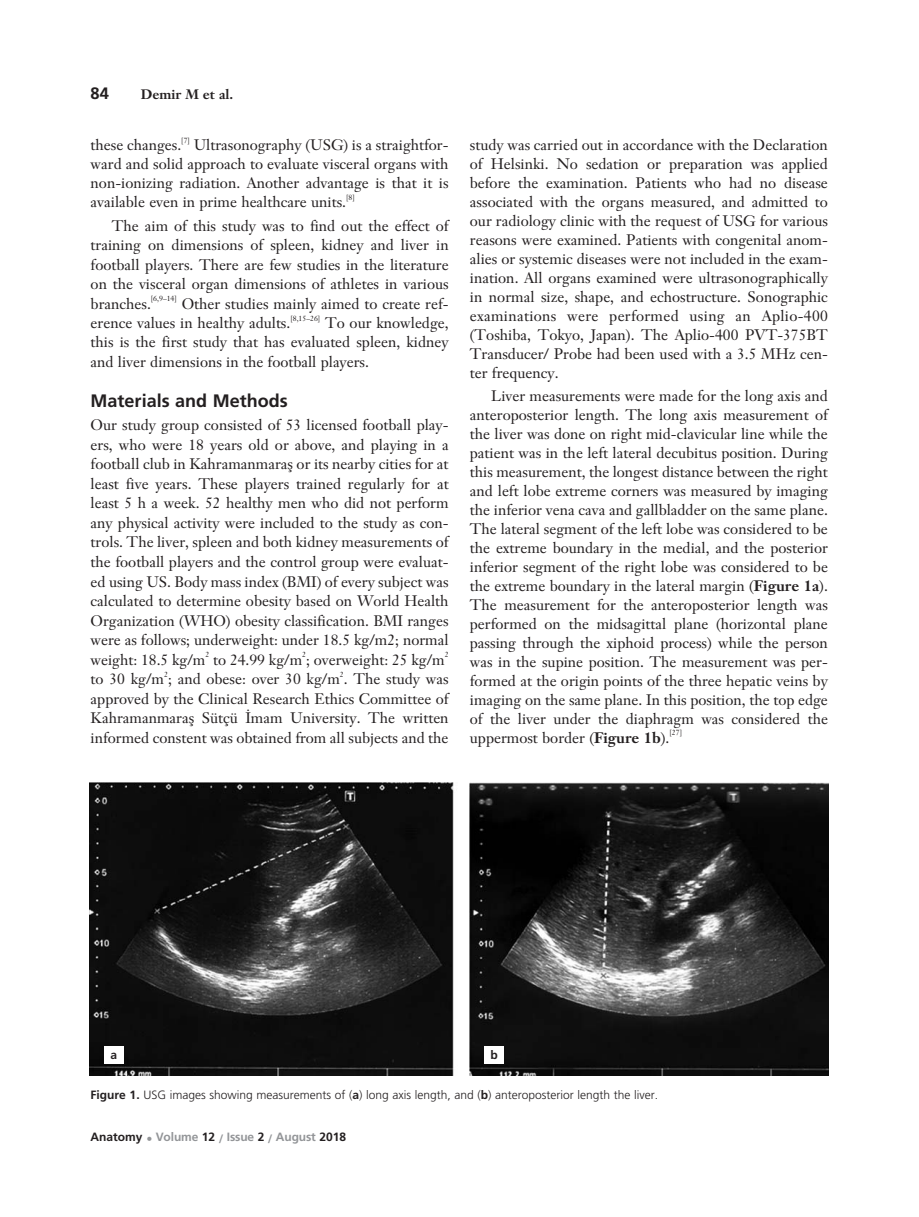
<style>
.page{position:relative;width:919px;height:1217px;background:#fff}
.page>*{position:absolute;margin:0;border:0;box-sizing:border-box;transform-origin:0 0}
.t1{font:700 18px "Frutiger";color:#231f20}
.t2{font:700 16.5px "Frutiger";color:#231f20}
.t3{font:15px/18.9px "Janson Text";color:#231f20;text-align:justify}
.t4{font:700 13.5px "Janson Text";color:#231f20}
.t5{font:300 12px "Frutiger";color:#231f20}
.t6{font:700 12px "Frutiger";letter-spacing:-.01em;color:#939598}
.t7{font:700 12px "Frutiger";color:#231f20}
.t8{font:7.5px "Janson Text";color:#231f20}
.s1{font-weight:700}
.s2{color:#231f20}
</style>
<div class="page">
<img style="left:89px;top:782px;width:739px;height:293px">
<div style="left:104px;top:1046px;width:19px;height:17px;background:#fff"></div>
<div style="left:484px;top:1046px;width:19px;height:17px;background:#fff"></div>
<p class="t2" style="left:91px;top:87px;width:20px">84</p>
<p class="t4" style="left:141px;top:89px;width:94px">Demir M et al.</p>
<p class="t3" style="left:91px;top:137px;width:92px">these changes.</p>
<p class="t8" style="left:181px;top:137px;width:10px">[7]</p>
<p class="t3" style="left:91px;top:137px;width:359px;text-indent:103px">Ultrasonography (USG) is a straightfor&shy;ward and solid approach to evaluate visceral organs with non-ionizing radiation. Another advantage is that it is available even in prime healthcare units.</p>
<p class="t8" style="left:346px;top:194px;width:10px">[8]</p>
<p class="t3" style="left:91px;top:218px;width:359px;line-height:19.4px;text-indent:21px">The aim of this study was to find out the effect of training on dimensions of spleen, kidney and liver in football players. There are few studies in the literature on the visceral organ dimensions of athletes in various branches.</p>
<p class="t8" style="left:151px;top:295px;width:27px">[6,9–14]</p>
<p class="t3" style="left:91px;top:295px;width:359px;line-height:19.4px;text-indent:91px">Other studies mainly aimed to create ref&shy;erence values in healthy adults.</p>
<p class="t8" style="left:290px;top:315px;width:31px">[8,15–26]</p>
<p class="t3" style="left:91px;top:314px;width:359px;line-height:19.4px;text-indent:234px">To our knowledge, this is the first study that has evaluated spleen, kidney and liver dimensions in the football players.</p>
<p class="t1" style="left:91px;top:393px;width:198px">Materials and Methods</p>
<p class="t3" style="left:91px;top:417px;width:359px;line-height:19.5px">Our study group consisted of 53 licensed football play&shy;ers, who were 18 years old or above, and playing in a football club in Kahramanmarafl or its nearby cities for at least five years. These players trained regularly for at least 5 h a week. 52 healthy men who did not perform any physical activity were included to the study as con&shy;trols. The liver, spleen and both kidney measurements of the football players and the control group were evaluat&shy;ed using US. Body mass index (BMI) of every subject was calculated to determine obesity based on World Health Organization (WHO) obesity classification. BMI ranges were as follows; underweight: under 18.5 kg/m2; normal weight: 18.5 kg/m</p>
<p class="t8" style="left:302px;top:651px;width:5px">2</p>
<p class="t8" style="left:444px;top:651px;width:5px">2</p>
<p class="t3" style="left:91px;top:671px;width:359px">to 30 kg/m ; and obese: over 30 kg/m . The study was</p>
<p class="t8" style="left:205px;top:651px;width:5px">2</p>
<p class="t3" style="left:213px;top:651px;width:233px">to 24.99 kg/m ; overweight: 25 kg/m</p>
<p class="t8" style="left:164px;top:671px;width:5px">2</p>
<p class="t8" style="left:340px;top:671px;width:5px">2</p>
<p class="t3" style="left:91px;top:690px;width:359px;line-height:19.5px">approved by the Clinical Research Ethics Committee of Kahramanmarafl Sütçü ‹mam University. The written informed constent was obtained from all subjects and the</p>
<p class="t3" style="left:470px;top:137px;width:359px">study was carried out in accordance with the Declaration of Helsinki. No sedation or preparation was applied before the examination. Patients who had no disease associated with the organs measured, and admitted to our radiology clinic with the request of USG for various reasons were examined. Patients with congenital anom&shy;alies or systemic diseases were not included in the exam&shy;ination. All organs examined were ultrasonographically in normal size, shape, and echostructure. Sonographic examinations were performed using an Aplio-400 (Toshiba, Tokyo, Japan). The Aplio-400 PVT-375BT Transducer/ Probe had been used with a 3.5 MHz cen&shy;ter frequency.</p>
<p class="t3" style="left:470px;top:388px;width:359px;text-indent:21px">Liver measurements were made for the long axis and anteroposterior length. The long axis measurement of the liver was done on right mid-clavicular line while the patient was in the left lateral decubitus position. During this measurement, the longest distance between the right and left lobe extreme corners was measured by imaging the inferior vena cava and gallbladder on the same plane.<br>The lateral segment of the left lobe was considered to be the extreme boundary in the medial, and the posterior inferior segment of the right lobe was considered to be the extreme boundary in the lateral margin (<span class="s1">Figure 1a</span>).<br>The measurement for the anteroposterior length was performed on the midsagittal plane (horizontal plane passing through the xiphoid process) while the person was in the supine position. The measurement was per&shy;formed at the origin points of the three hepatic veins by imaging on the same plane. In this position, the top edge of the liver under the diaphragm was considered the uppermost border (<span class="s1">Figure 1b</span>).</p>
<p class="t8" style="left:669px;top:729px;width:14px">[27]</p>
<p class="t7" style="left:111px;top:1049px;width:8px">a</p>
<p class="t7" style="left:490px;top:1049px;width:9px">b</p>
<p class="t5" style="left:91px;top:1089px;width:569px"><span class="s1">Figure 1.</span> USG images showing measurements of (<span class="s1">a</span>) long axis length, and (<span class="s1">b</span>) anteroposterior length the liver.</p>
<p class="t6" style="left:91px;top:1132px;width:257px"><span class="s2">Anatomy</span> • Volume <span class="s2">12</span> / Issue <span class="s2">2</span> / August <span class="s2">2018</span></p>
</div>
